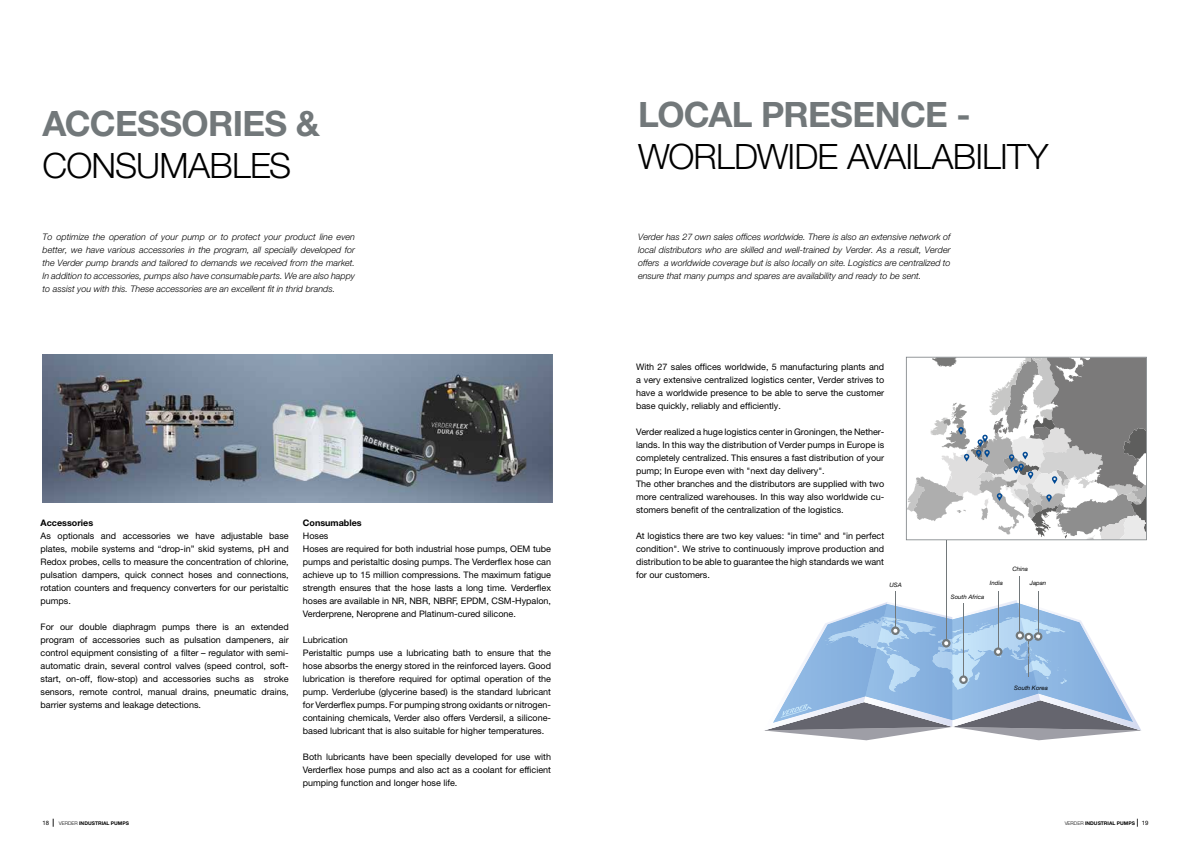
<style>
.page{position:relative;width:1191px;height:842px;background:#fff}
.page>*{position:absolute;margin:0;border:0;box-sizing:border-box;transform-origin:0 0}
.t1{font:300 35px "Helvetica Neue LT Std";letter-spacing:-.025em;color:#000}
.t2{font:700 35px "Helvetica Neue LT Std";letter-spacing:-.02em;color:#72787a}
.t3{font:9px/13px "Helvetica Neue LT Std";color:#000;text-align:justify}
.t4{font:italic 300 9px/13px "Helvetica Neue LT Std";color:#000;text-align:justify}
.t5{font:700 9px "Helvetica Neue LT Std";color:#000}
.t6{font:italic 6px "Helvetica Neue LT Std";color:#000}
.t7{font:700 5px "Helvetica Neue LT Std";color:#000}
.s1{font-weight:400;font-size:6px}
.s2{font-size:8px}
.s3{font-weight:300}
</style>
<div class="page">
<img style="left:43px;top:354px;width:510px;height:149px">
<hr style="left:946px;top:540px;width:1px;height:99px;background:#72787a">
<hr style="left:895px;top:591px;width:1px;height:38px;background:#72787a">
<hr style="left:1037px;top:591px;width:1px;height:43px;background:#72787a">
<hr style="left:997px;top:591px;width:1px;height:58px;background:#72787a">
<hr style="left:1019px;top:576px;width:1px;height:57px;background:#72787a">
<svg style="left:764px;top:600px;width:377px;height:140px"></svg>
<svg style="left:906px;top:358px;width:240px;height:182px"></svg>
<img style="left:1027px;top:503px;width:15px;height:16px">
<img style="left:880px;top:616px;width:24px;height:6px">
<img style="left:950px;top:649px;width:18px;height:3px">
<img style="left:1027px;top:634px;width:14px;height:13px">
<h1 class="t2" style="left:43px;top:102px;width:279px">ACCESSORIES &amp;</h1>
<h1 class="t1" style="left:43px;top:144px;width:250px">CONSUMABLES</h1>
<p class="t4" style="left:43px;top:230px;width:314px">To optimize the operation of your pump or to protect your product line even better, we have various accessories in the program, all specially developed for the Verder pump brands and tailored to demands we received from the market.<br>In addition to accessories, pumps also have consumable parts. We are also happy to assist you with this. These accessories are an excellent fit in thrid brands.</p>
<p class="t5" style="left:41px;top:518px;width:54px">Accessories</p>
<p class="t3" style="left:41px;top:529px;width:250px">As optionals and accessories we have adjustable base plates, mobile systems and “drop-in” skid systems, pH and Redox probes, cells to measure the concentration of chlorine, pulsation dampers, quick connect hoses and connections, rotation counters and frequency converters for our peristaltic pumps.</p>
<p class="t3" style="left:41px;top:620px;width:250px">For our double diaphragm pumps there is an extended program of accessories such as pulsation dampeners, air control equipment consisting of a filter – regulator with semi&shy;automatic drain, several control valves (speed control, soft&shy;start, on-off, flow-stop) and accessories suchs as stroke sensors, remote control, manual drains, pneumatic drains, barrier systems and leakage detections.</p>
<p class="t5" style="left:303px;top:517px;width:60px">Consumables</p>
<p class="t3" style="left:303px;top:529px;width:250px;text-align:left">Hoses<br>Hoses are required for both industrial hose pumps, OEM tube pumps and peristaltic dosing pumps. The Verderflex hose can achieve up to 15 million compressions. The maximum fatigue strength ensures that the hose lasts a long time. Verderflex hoses are available in NR, NBR, NBRF, EPDM, CSM-Hypalon, Verderprene, Neroprene and Platinum-cured silicone.</p>
<p class="t3" style="left:303px;top:633px;width:250px;text-align:left">Lubrication<br>Peristaltic pumps use a lubricating bath to ensure that the hose absorbs the energy stored in the reinforced layers. Good lubrication is therefore required for optimal operation of the pump. Verderlube (glycerine based) is the standard lubricant for Verderflex pumps. For pumping strong oxidants or nitrogen&shy;containing chemicals, Verder also offers Verdersil, a silicone&shy;based lubricant that is also suitable for higher temperatures.</p>
<p class="t3" style="left:303px;top:750px;width:250px">Both lubricants have been specially developed for use with Verderflex hose pumps and also act as a coolant for efficient pumping function and longer hose life.</p>
<h1 class="t2" style="left:638px;top:93px;width:334px">LOCAL PRESENCE -</h1>
<h1 class="t1" style="left:638px;top:135px;width:412px">WORLDWIDE AVAILABILITY</h1>
<p class="t4" style="left:638px;top:230px;width:314px">Verder has 27 own sales offices worldwide. There is also an extensive network of local distributors who are skilled and well-trained by Verder. As a result, Verder offers a worldwide coverage but is also locally on site. Logistics are centralized to ensure that many pumps and spares are availability and ready to be sent.</p>
<p class="t3" style="left:636px;top:361px;width:250px">With 27 sales offices worldwide, 5 manufacturing plants and a very extensive centralized logistics center, Verder strives to have a worldwide presence to be able to serve the customer base quickly, reliably and efficiently.</p>
<p class="t3" style="left:636px;top:426px;width:250px;text-align:left">Verder realized a huge logistics center in Groningen, the Nether&shy;lands. In this way the distribution of Verder pumps in Europe is completely centralized. This ensures a fast distribution of your pump; In Europe even with "next day delivery".<br>The other branches and the distributors are supplied with two more centralized warehouses. In this way also worldwide cu&shy;stomers benefit of the centralization of the logistics.</p>
<p class="t3" style="left:636px;top:529px;width:250px">At logistics there are two key values: "in time" and "in perfect condition". We strive to continuously improve production and distribution to be able to guarantee the high standards we want for our customers.</p>
<p class="t6" style="left:889px;top:581px;width:14px">USA</p>
<p class="t6" style="left:990px;top:579px;width:14px">India</p>
<p class="t6" style="left:951px;top:593px;width:35px">South Africa</p>
<p class="t6" style="left:1012px;top:566px;width:17px">China</p>
<p class="t6" style="left:1030px;top:579px;width:18px">Japan</p>
<p class="t6" style="left:1014px;top:684px;width:35px">South Korea</p>
<p class="t7" style="left:43px;top:820px;width:88px"><span class="s1">18</span> <span class="s2">|</span> <span class="s3">VERDER</span> INDUSTRIAL PUMPS</p>
<p class="t7" style="left:1064px;top:820px;width:85px"><span class="s3">VERDER</span> INDUSTRIAL PUMPS <span class="s2">|</span> <span class="s1">19</span></p>
</div>
